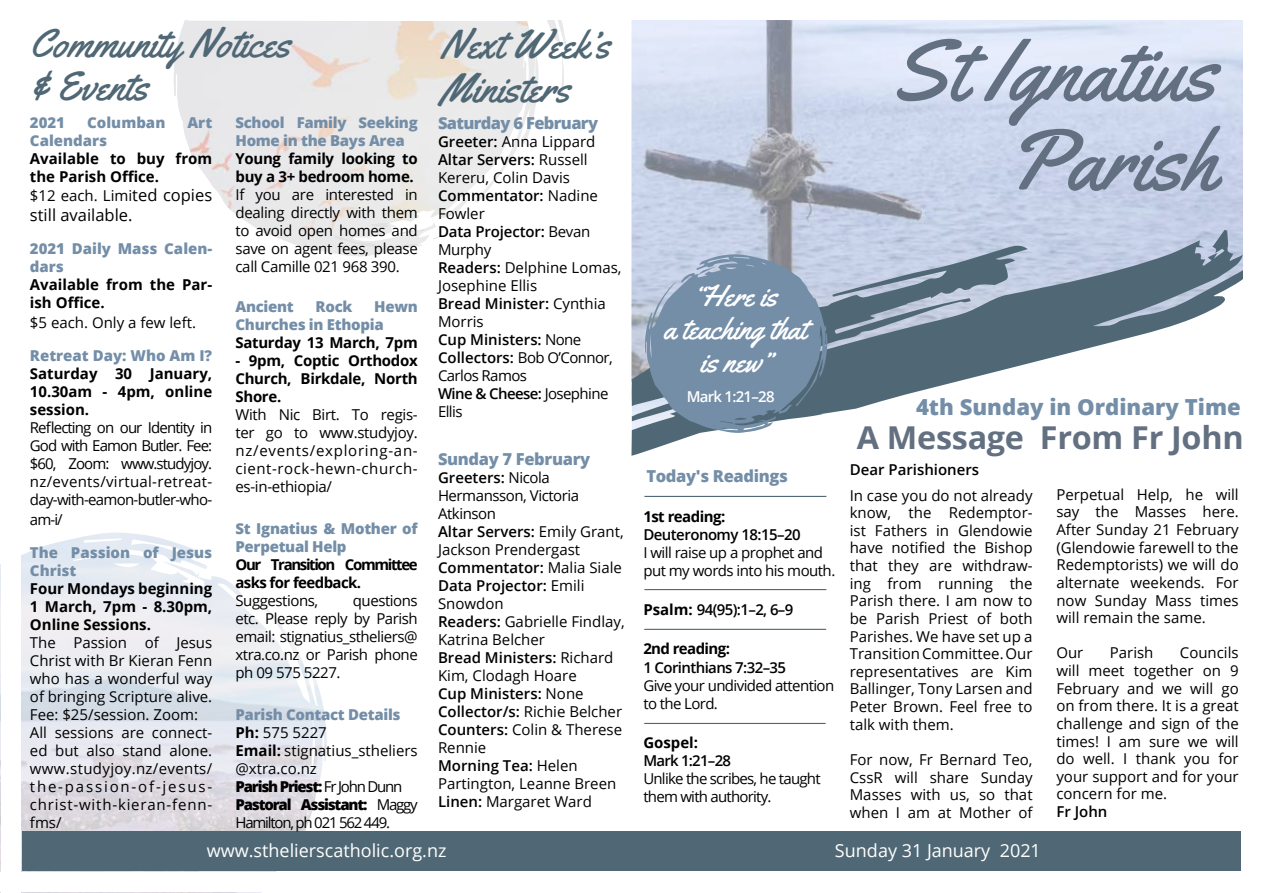
<style>
.page{position:relative;width:1263px;height:893px;background:#fff}
.page>*{position:absolute;margin:0;border:0;box-sizing:border-box;transform-origin:0 0}
.t1{font:86.25px/89.6px "Yellowtail";color:#637081;text-align:right}
.t2{font:40.5px/43.5px "Yellowtail";color:#506875}
.t3{font:700 31.5px "Open Sans";letter-spacing:-.01em;color:#637081}
.t4{font:30px/33px "Yellowtail";color:#fff;text-align:center}
.t5{font:800 22.05px "Open Sans";color:#748ea8}
.t6{font:18px "Open Sans";color:#fff}
.t7{font:800 16.5px "Open Sans";letter-spacing:-.02em;color:#748ea8}
.t8{font:800 16.5px "Open Sans";letter-spacing:-.04em;color:#748ea8}
.t9{font:16.5px "Open Sans";color:#000}
.t10{font:15px/18px "Open Sans";color:#000;text-align:justify}
.t11{font:700 15px/18px "Open Sans";letter-spacing:-.02em;color:#000;text-align:justify}
.t12{font:800 15px/18px "Open Sans";letter-spacing:-.02em;color:#748ea8}
.t13{font:800 15px/18px "Open Sans";color:#748ea8}
.t14{font:600 15px "Open Sans";letter-spacing:-.035em;color:#000}
.t15{font:700 15px/18px "Open Sans";color:#000}
.t16{font:15px/18px "Open Sans";letter-spacing:-.035em;color:#000}
.t17{font:15px/18px "Open Sans";letter-spacing:-.05em;color:#000}
.t18{font:700 15px/18px "Open Sans";letter-spacing:-.09em;color:#000}
.t19{font:15px/18px "Open Sans";letter-spacing:-.04em;color:#000}
.t20{font:600 15px "Open Sans";color:#000}
.t21{font:15px "Open Sans";letter-spacing:-.03em;color:#000}
.t22{font:600 15px "Open Sans";letter-spacing:-.05em;color:#fff}
.t23{font:700 15px "Open Sans";letter-spacing:-.04em;color:#000}
.s1{font-size:16.5px}
.s2{font-weight:800;color:#748ea8}
.s3{font-weight:700}
.s4{font-weight:800}
.s5{font-weight:600}
</style>
<div class="page">
<img style="left:631px;top:20px;width:612px;height:210px">
<img style="left:173px;top:20px;width:235px;height:236px">
<img style="left:221px;top:20px;width:345px;height:228px">
<svg style="left:318px;top:687px;width:10px;height:145px"></svg>
<img style="left:0;top:532px;width:318px;height:361px">
<div style="left:22px;top:832px;width:1218px;height:39px;background:#506875"></div>
<svg style="left:631px;top:230px;width:612px;height:226px"></svg>
<svg style="left:644px;top:254px;width:186px;height:179px;background:#8197ae"></svg>
<div style="left:1px;top:872px;width:1261px;height:20px;background:#fff"></div>
<div style="left:1px;top:1px;width:20px;height:892px;background:#fff"></div>
<hr style="left:644px;top:723px;width:182px;height:1px;background:#506875">
<hr style="left:644px;top:629px;width:182px;height:1px;background:#506875">
<hr style="left:644px;top:496px;width:182px;height:1px;background:#506875">
<hr style="left:644px;top:589px;width:182px;height:1px;background:#506875">
<h2 class="t2" style="left:30px;top:22px;width:262px">Community Notices &amp; Events</h2>
<p class="t12" style="left:235px;top:112px;width:184px">School Family Seeking<br>Home in the Bays Area</p>
<p class="t11" style="left:235px;top:149px;width:184px">Young family looking to buy a 3+ bedroom home.</p>
<p class="t10" style="left:235px;top:185px;width:184px">If you are interested in dealing directly with them to avoid open homes and save on agent fees, please call Camille 021 968 390.</p>
<p class="t12" style="left:235px;top:297px;width:60px">Ancient</p>
<p class="t12" style="left:316px;top:297px;width:38px">Rock</p>
<p class="t12" style="left:30px;top:112px;width:37px">2021</p>
<p class="t13" style="left:87px;top:112px;width:80px">Columban</p>
<p class="t12" style="left:187px;top:112px;width:26px">Art</p>
<p class="t13" style="left:30px;top:130px;width:79px">Calendars</p>
<p class="t15" style="left:30px;top:149px;width:184px">Available to buy from the Parish Office.</p>
<p class="t10" style="left:30px;top:187px;width:184px">$12 each. Limi<span class="s1">ted copies</span></p>
<p class="t9" style="left:30px;top:204px;width:104px">still available.</p>
<p class="t13" style="left:30px;top:239px;width:184px">2021 Daily Mass Calen&shy;dars</p>
<p class="t15" style="left:30px;top:275px;width:184px">Available from the Par&shy;ish Office.</p>
<p class="t10" style="left:30px;top:313px;width:168px">$5 each. Only a few left.</p>
<p class="t13" style="left:30px;top:346px;width:184px">Retreat Day: Who Am I?</p>
<p class="t11" style="left:30px;top:364px;width:184px">Saturday 30 January, 10.30am - 4pm, online session.</p>
<p class="t10" style="left:30px;top:418px;width:184px">Reflecting on our Identity in God with Eamon Butler. Fee: $60, Zoom: www.studyjoy. nz/events/virtual-retreat&shy;day-with-eamon-butler-who-</p>
<p class="t10" style="left:30px;top:510px;width:34px">am-i/</p>
<p class="t13" style="left:30px;top:543px;width:184px">The Passion of Jesus<br>Christ</p>
<p class="t11" style="left:30px;top:579px;width:184px">Four Mondays beginning 1 March, 7pm - 8.30pm, Online Sessions.</p>
<p class="t10" style="left:30px;top:633px;width:184px;text-align:left">The Passion of Jesus<br>Christ with Br Kieran Fenn who has a wonderful way of bringing Scripture alive.<br>Fee: $25/session. Zoom:<br>All sessions are connect&shy;ed but also stand alone. www.studyjoy.nz/events/ the-passion-of-jesus&shy;christ-with-kieran-fenn&shy;fms/</p>
<p class="t12" style="left:235px;top:297px;width:184px;text-indent:139px">Hewn<br>Churches in Ethopia</p>
<p class="t11" style="left:235px;top:333px;width:184px">Saturday 13 March, 7pm</p>
<p class="t11" style="left:235px;top:351px;width:184px">- 9pm, Coptic Orthodox Church, Birkdale, North Shore.</p>
<p class="t10" style="left:235px;top:405px;width:184px">With Nic Birt. To regis&shy;ter go to www.studyjoy. nz/events/exploring-an&shy;cient-rock-hewn-church&shy;es-in-ethiopia/</p>
<p class="t12" style="left:235px;top:519px;width:184px">St Ignatius &amp; Mother of<br>Perpetual Help</p>
<p class="t18" style="left:235px;top:555px;width:184px">Our Transition Committee asks for feedback.</p>
<p class="t21" style="left:235px;top:590px;width:84px">Suggestions,</p>
<p class="t10" style="left:235px;top:591px;width:184px;text-indent:117px">questions etc. Please reply by Parish email: stignatius_stheliers@ xtra.co.nz or Parish phone ph 09 575 5227.</p>
<p class="t10" style="left:235px;top:705px;width:184px;text-align:left"><span class="s2">Parish Contact Details<br></span><span class="s3">Ph:</span> 575 5227<br><span class="s3">Email:</span> stignatius_stheliers @xtra.co.nz<br><span class="s4">Parish Priest:</span> Fr John Dunn<br><span class="s4">Pastoral Assistant:</span> Maggy<br>Hamilton, ph 021 562 449.</p>
<h2 class="t2" style="left:441px;top:23px;width:171px">Next Week’s<br>Ministers</h2>
<p class="t8" style="left:438px;top:110px;width:162px">Saturday 6 February</p>
<p class="t10" style="left:438px;top:132px;width:185px;text-align:left"><span class="s5">Greeter:</span> Anna Lippard<br><span class="s5">Altar Servers:</span> Russell<br>Kereru, Colin Davis<br><span class="s5">Commentator:</span> Nadine<br>Fowler<br><span class="s5">Data Projector:</span> Bevan<br>Murphy<br><span class="s5">Readers:</span> Delphine Lomas,<br>Josephine Ellis<br><span class="s5">Bread Minister:</span> Cynthia<br>Morris<br><span class="s5">Cup Ministers:</span> None<br><span class="s5">Collectors:</span> Bob O’Connor,<br>Carlos Ramos<br><span class="s5">Wine &amp; Cheese:</span> Josephine<br>Ellis</p>
<p class="t7" style="left:438px;top:446px;width:154px">Sunday 7 February</p>
<p class="t10" style="left:438px;top:468px;width:188px;text-align:left"><span class="s5">Greeters:</span> Nicola<br>Hermansson, Victoria<br>Atkinson<br><span class="s5">Altar Servers:</span> Emily Grant,<br>Jackson Prendergast<br><span class="s5">Commentator:</span> Malia Siale<br><span class="s5">Data Projector:</span> Emili<br>Snowdon<br><span class="s5">Readers:</span> Gabrielle Findlay,<br>Katrina Belcher<br><span class="s5">Bread Ministers:</span> Richard<br>Kim, Clodagh Hoare<br><span class="s5">Cup Ministers:</span> None<br><span class="s5">Collector/s:</span> Richie Belcher<br><span class="s5">Counters:</span> Colin &amp; Therese<br>Rennie<br><span class="s5">Morning Tea:</span> Helen<br>Partington, Leanne Breen<br><span class="s5">Linen:</span> Margaret Ward</p>
<h1 class="t1" style="left:891px;top:26px;width:327px">St Ignatius<br>Parish</h1>
<h3 class="t4" style="left:664px;top:280px;width:144px">“Here is<br>a teaching that is new”</h3>
<p class="t22" style="left:687px;top:387px;width:89px">Mark 1:21–28</p>
<p class="t7" style="left:646px;top:464px;width:143px">Today's Readings</p>
<p class="t11" style="left:643px;top:508px;width:84px">1st reading:</p>
<p class="t14" style="left:643px;top:525px;width:159px">Deuteronomy 18:15–20</p>
<p class="t16" style="left:643px;top:544px;width:193px">I will raise up a prophet and put my words into his mouth.</p>
<p class="t14" style="left:643px;top:600px;width:152px"><span class="s3">Psalm:</span> 94(95):1–2, 6–9</p>
<p class="t23" style="left:643px;top:638px;width:88px">2nd reading:</p>
<p class="t14" style="left:643px;top:657px;width:144px">1 Corinthians 7:32–35</p>
<p class="t19" style="left:643px;top:676px;width:192px">Give your undivided attention to the Lord.</p>
<p class="t11" style="left:643px;top:733px;width:56px">Gospel:</p>
<p class="t14" style="left:643px;top:750px;width:89px">Mark 1:21–28</p>
<p class="t17" style="left:643px;top:769px;width:179px">Unlike the scribes, he taught them with authority.</p>
<h3 class="t5" style="left:916px;top:390px;width:326px">4th Sunday in Ordinary Time</h3>
<h3 class="t3" style="left:857px;top:415px;width:388px">A Message From Fr John</h3>
<p class="t20" style="left:850px;top:459px;width:131px">Dear Parishioners</p>
<p class="t10" style="left:850px;top:486px;width:184px">In case you do not already know, the Redemptor&shy;ist Fathers in Glendowie have notified the Bishop that they are withdraw&shy;ing from running the Parish there. I am now to be Parish Priest of both Parishes. We have set up a Transition Committee. Our representatives are Kim Ballinger, Tony Larsen and Peter Brown. Feel free to talk with them.</p>
<p class="t10" style="left:850px;top:750px;width:184px">For now, Fr Bernard Teo, CssR will share Sunday Masses with us, so that when I am at Mother of</p>
<p class="t10" style="left:1056px;top:485px;width:184px">Perpetual Help, he will say the Masses here.<br>After Sunday 21 February (Glendowie farewell to the Redemptorists) we will do alternate weekends. For now Sunday Mass times will remain the same.</p>
<p class="t10" style="left:1056px;top:644px;width:29px">Our</p>
<p class="t10" style="left:1110px;top:644px;width:45px">Parish</p>
<p class="t10" style="left:1056px;top:644px;width:184px;text-indent:123px">Councils will meet together on 9<br>February and we will go on from there. It is a great challenge and sign of the times! I am sure we will do well. I thank you for your support and for your concern for me.</p>
<p class="t14" style="left:1056px;top:802px;width:53px">Fr John</p>
<p class="t6" style="left:207px;top:838px;width:241px">www.sthelierscatholic.org.nz</p>
<p class="t6" style="left:835px;top:838px;width:207px">Sunday 31 January 2021</p>
</div>
